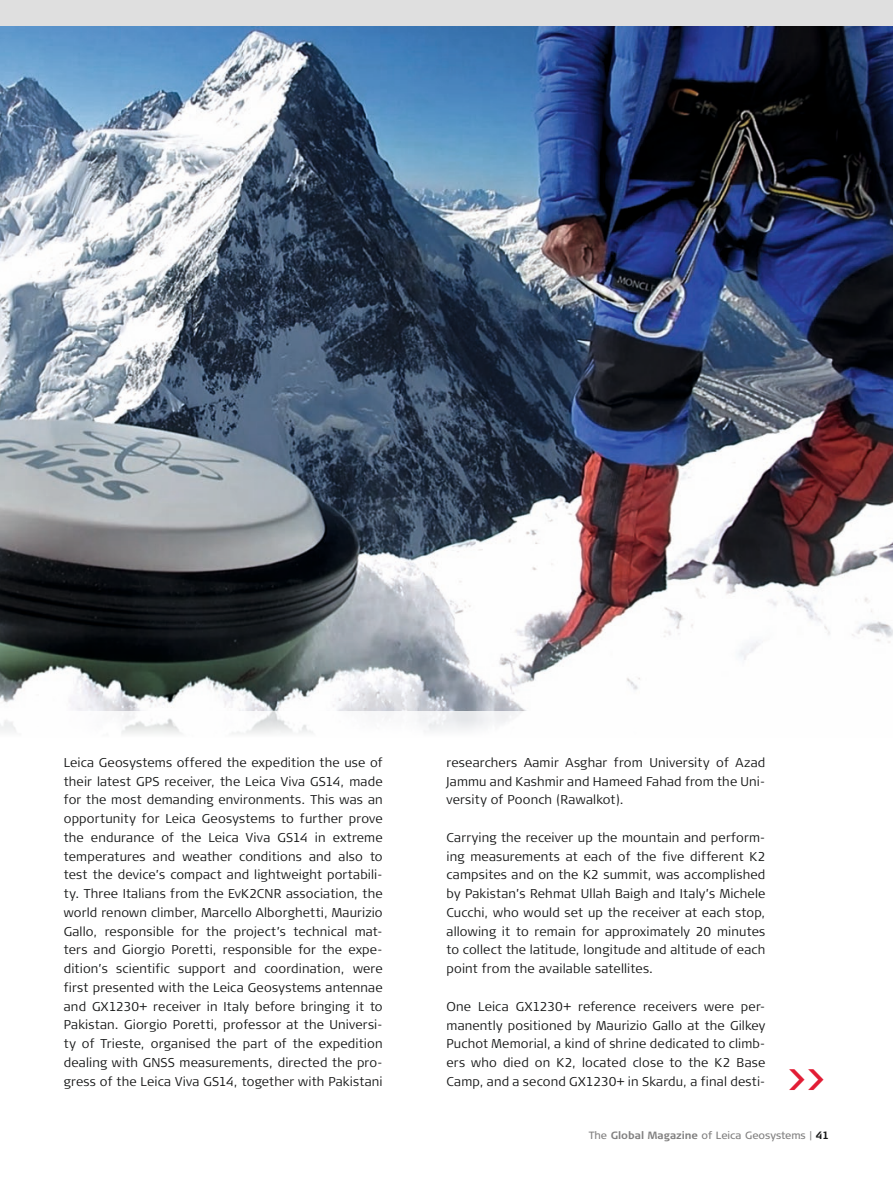
<style>
.page{position:relative;width:893px;height:1191px;background:#fff}
.page>*{position:absolute;margin:0;border:0;box-sizing:border-box;transform-origin:0 0}
.t1{font:700 30.75px "Signa Column";color:#e21d35}
.t2{font:300 12.75px/18.8px "Signa Column";letter-spacing:.015em;color:#151616;text-align:justify}
.t3{font:10.5px "Signa Column";color:#818080}
.s1{font-weight:700}
.s2{font-weight:700;color:#151616}
</style>
<div class="page">
<img style="left:0;top:26px;width:893px;height:684px">
<div style="left:0;top:0;width:893px;height:26px;background:#dfdfdf"></div>
<p class="t2" style="left:64px;top:753px;width:320px">Leica Geosystems offered the expedition the use of their latest GPS receiver, the Leica Viva GS14, made for the most demanding environments. This was an opportunity for Leica Geosystems to further prove the endurance of the Leica Viva GS14 in extreme temperatures and weather conditions and also to test the device’s compact and lightweight portabili&shy;ty. Three Italians from the EvK2CNR association, the world renown climber, Marcello Alborghetti, Maurizio Gallo, responsible for the project’s technical mat&shy;ters and Giorgio Poretti, responsible for the expe&shy;dition’s scientific support and coordination, were first presented with the Leica Geosystems antennae and GX1230+ receiver in Italy before bringing it to Pakistan. Giorgio Poretti, professor at the Universi&shy;ty of Trieste, organised the part of the expedition dealing with GNSS measurements, directed the pro&shy;gress of the Leica Viva GS14, together with Pakistani</p>
<p class="t2" style="left:446px;top:753px;width:320px">researchers Aamir Asghar from University of Azad Jammu and Kashmir and Hameed Fahad from the Uni&shy;versity of Poonch (Rawalkot).</p>
<p class="t2" style="left:446px;top:828px;width:320px">Carrying the receiver up the mountain and perform&shy;ing measurements at each of the five different K2 campsites and on the K2 summit, was accomplished by Pakistan’s Rehmat Ullah Baigh and Italy’s Michele Cucchi, who would set up the receiver at each stop, allowing it to remain for approximately 20 minutes to collect the latitude, longitude and altitude of each point from the available satellites.</p>
<p class="t2" style="left:446px;top:997px;width:320px">One Leica GX1230+ reference receivers were per&shy;manently positioned by Maurizio Gallo at the Gilkey Puchot Memorial, a kind of shrine dedicated to climb&shy;ers who died on K2, located close to the K2 Base Camp, and a second GX1230+ in Skardu, a final desti-</p>
<h1 class="t1" style="left:787px;top:1061px;width:40px">&gt;&gt;</h1>
<p class="t3" style="left:589px;top:1129px;width:242px">The <span class="s1">Global Magazine</span> of Leica Geosystems | <span class="s2">41</span></p>
</div>
